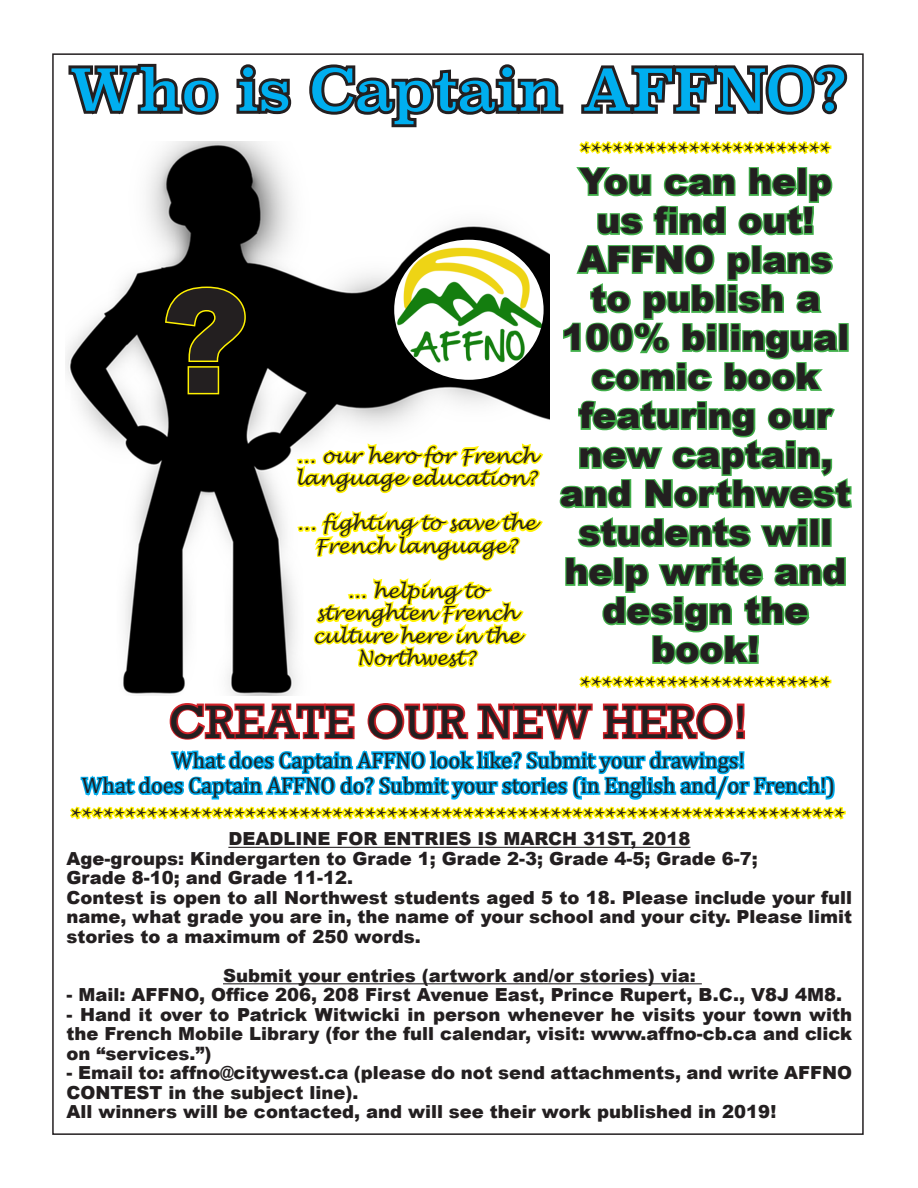
<style>
.page{position:relative;width:918px;height:1188px;background:#fff}
.page>*{position:absolute;margin:0;border:0;box-sizing:border-box;transform-origin:0 0}
.t1{font:900 144px "Arial";color:#231f20}
.t2{font:57px "Superclarendon";color:#00aeef}
.t3{font:48px "Rockwell";color:#231f20}
.t4{font:900 36px/39px "Arial";color:#231f20;text-align:center}
.t5{font:27px "Minion Pro";color:#231f20}
.t6{font:22.5px "Cambria";color:#231f20}
.t7{font:italic 19.5px/22.5px "Lucida Handwriting";color:#231f20;text-align:center}
.t8{font:900 18px/19.5px "Arial";color:#231f20;text-align:justify}
</style>
<div class="page">
<svg style="left:65px;top:53px;width:158px;height:62px"></svg>
<svg style="left:236px;top:64px;width:56px;height:51px"></svg>
<svg style="left:309px;top:64px;width:255px;height:64px"></svg>
<svg style="left:581px;top:64px;width:267px;height:51px"></svg>
<img style="left:66px;top:141px;width:484px;height:554px">
<svg style="left:163px;top:285px;width:84px;height:111px;background:#211f00"></svg>
<img style="left:394px;top:240px;width:150px;height:140px">
<svg style="left:559px;top:167px;width:293px;height:498px"></svg>
<svg style="left:294px;top:430px;width:251px;height:257px"></svg>
<svg style="left:579px;top:141px;width:253px;height:14px"></svg>
<svg style="left:579px;top:675px;width:253px;height:14px"></svg>
<hr style="left:228px;top:847px;width:462px;height:1px;background:#231f20">
<hr style="left:223px;top:983px;width:479px;height:1px;background:#231f20">
<svg style="left:70px;top:703px;width:776px;height:117px"></svg>
<p class="t2" style="left:69px;top:52px;width:779px">Who is Captain AFFNO?</p>
<p class="t1" style="left:162px;top:237px;width:89px">?</p>
<p class="t7" style="left:296px;top:445px;width:243px;text-align:left">... our hero for French language education?</p>
<p class="t7" style="left:297px;top:513px;width:241px">... fighting to save the<br>French language?</p>
<p class="t7" style="left:313px;top:580px;width:208px">... helping to strenghten French culture here in the<br>Northwest?</p>
<p class="t5" style="left:580px;top:134px;width:252px">***********************</p>
<p class="t4" style="left:579px;top:161px;width:255px">You can help us find out!</p>
<p class="t4" style="left:560px;top:239px;width:293px">AFFNO plans to publish a<br>100% bilingual comic book featuring our new captain, and Northwest students will help write and design the book!</p>
<p class="t5" style="left:580px;top:669px;width:252px">***********************</p>
<p class="t3" style="left:169px;top:694px;width:580px">CREATE OUR NEW HERO!</p>
<p class="t6" style="left:172px;top:747px;width:574px">What does Captain AFFNO look like? Submit your drawings!</p>
<p class="t6" style="left:82px;top:772px;width:755px">What does Captain AFFNO do? Submit your stories (in English and/or French!)</p>
<p class="t5" style="left:71px;top:800px;width:776px">***********************************************************************</p>
<p class="t8" style="left:228px;top:828px;width:464px">DEADLINE FOR ENTRIES IS MARCH 31ST, 2018</p>
<p class="t8" style="left:67px;top:848px;width:693px">Age-groups: Kindergarten to Grade 1; Grade 2-3; Grade 4-5; Grade 6-7;</p>
<p class="t8" style="left:67px;top:867px;width:288px">Grade 8-10; and Grade 11-12.</p>
<p class="t8" style="left:67px;top:887px;width:787px">Contest is open to all Northwest students aged 5 to 18. Please include your full name, what grade you are in, the name of your school and your city. Please limit stories to a maximum of 250 words.</p>
<p class="t8" style="left:223px;top:965px;width:474px">Submit your entries (artwork and/or stories) via:</p>
<p class="t8" style="left:67px;top:984px;width:777px">- Mail: AFFNO, Office 206, 208 First Avenue East, Prince Rupert, B.C., V8J 4M8.</p>
<p class="t8" style="left:67px;top:1004px;width:787px">- Hand it over to Patrick Witwicki in person whenever he visits your town with the French Mobile Library (for the full calendar, visit: www.affno-cb.ca and click on “services.”)</p>
<p class="t8" style="left:67px;top:1062px;width:787px">- Email to: affno@citywest.ca (please do not send attachments, and write AFFNO<br>CONTEST in the subject line).</p>
<p class="t8" style="left:67px;top:1101px;width:711px">All winners will be contacted, and will see their work published in 2019!</p>
</div>
